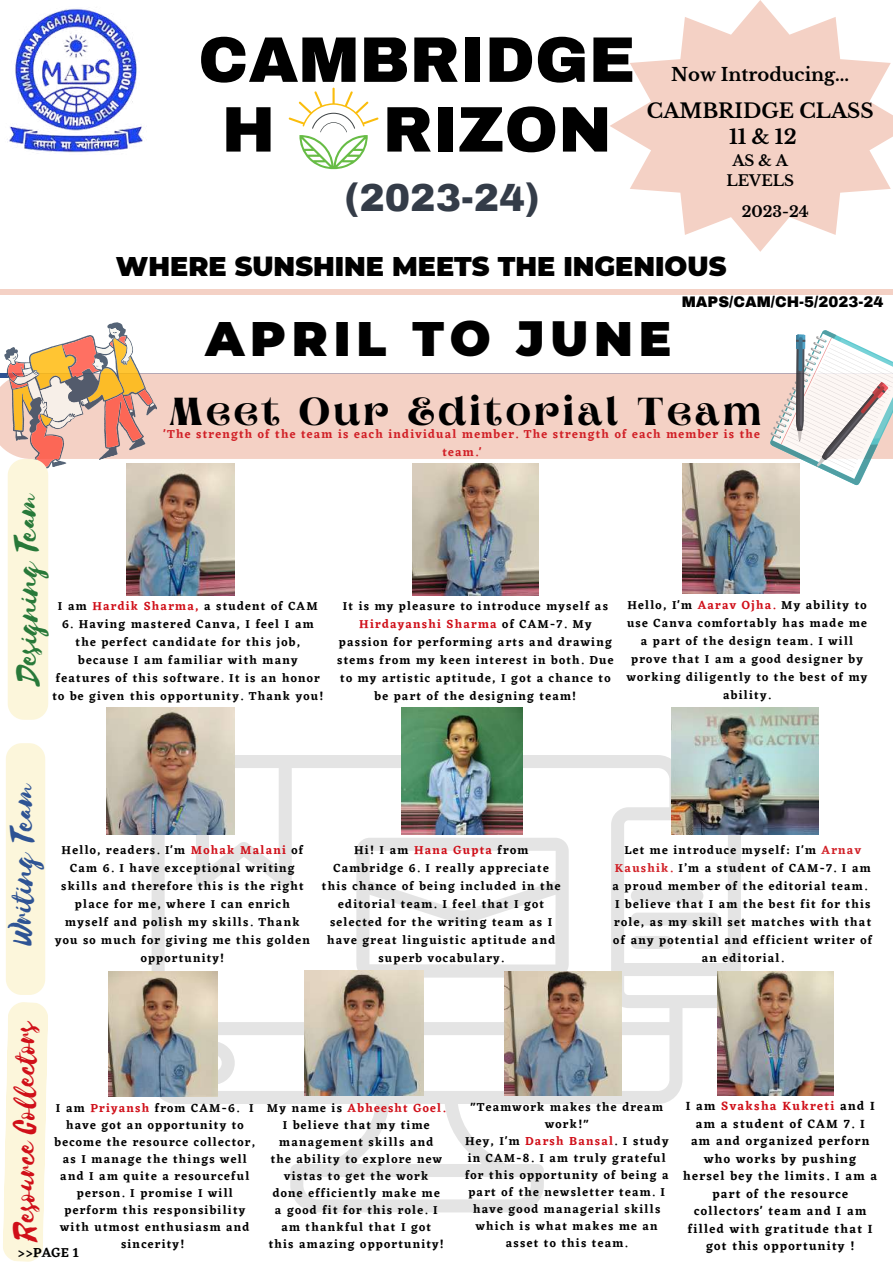
<style>
.page{position:relative;width:893px;height:1264px;background:#fff}
.page>*{position:absolute;margin:0;border:0;box-sizing:border-box;transform-origin:0 0}
.t1{font:900 64.5px/69.8px "Archivo";color:#000}
.t2{font:900 48.3px "Montserrat";letter-spacing:.12em;color:#000}
.t3{font:600 39px "Aprila";letter-spacing:.1em;color:#000}
.t4{font:900 38.1px "Archivo";color:#343c48}
.t5{font:35.85px "Selima";color:#287939}
.t6{font:35.85px "Selima";color:#2e5394}
.t7{font:34.65px "Selima";color:#d00f19}
.t8{font:900 27px "Montserrat";color:#000}
.t9{font:700 19.95px/27px "Libre Baskerville";color:#000;text-align:center}
.t10{font:700 18px "Libre Baskerville";color:#000}
.t11{font:900 15px "Archivo";color:#000}
.t12{font:700 15px/20.2px "Libre Baskerville";color:#000;text-align:center}
.t13{font:600 13.5px "Eczar";color:#000}
.t14{font:600 12.3px/17.5px "Eczar";letter-spacing:.1em;color:#000;text-align:center}
.t15{font:600 12px/18px "Eczar";letter-spacing:.1em;color:#000;text-align:center}
.t16{font:600 12px/18px "Eczar";letter-spacing:.1em;color:#d11f26;text-align:center}
.s1{color:#d00f19}
.s2{color:#d11f26}
</style>
<div class="page">
<hr style="left:0;top:290px;width:892px;height:4px;background:#f4d1c5">
<img style="left:7px;top:8px;width:137px;height:145px">
<svg style="left:610px;top:0;width:282px;height:252px;fill:#f4d1c5"></svg>
<svg style="left:288px;top:88px;width:90px;height:82px"></svg>
<div style="left:167px;top:373px;width:578px;height:86px;background:#f4d1c5"></div>
<svg style="left:151px;top:755px;width:589px;height:457px"></svg>
<svg style="left:217px;top:1041px;width:18px;height:43px"></svg>
<svg style="left:745px;top:330px;width:147px;height:174px"></svg>
<svg style="left:0;top:322px;width:167px;height:397px"></svg>
<div style="left:6px;top:743px;width:39px;height:251px;background:#fcf6db"></div>
<svg style="left:3px;top:1002px;width:45px;height:260px;background:#fcf7df"></svg>
<img style="left:412px;top:464px;width:126px;height:131px">
<img style="left:106px;top:707px;width:128px;height:127px">
<img style="left:671px;top:707px;width:147px;height:127px">
<img style="left:304px;top:970px;width:120px;height:125px">
<img style="left:108px;top:971px;width:109px;height:125px">
<img style="left:504px;top:971px;width:117px;height:124px">
<img style="left:717px;top:971px;width:116px;height:124px">
<img style="left:401px;top:707px;width:121px;height:127px">
<img style="left:127px;top:464px;width:108px;height:131px">
<img style="left:682px;top:464px;width:117px;height:129px">
<h1 class="t1" style="left:221px;top:25px;width:415px;text-indent:-23px">CAMBRIDGE<br>H</h1>
<h1 class="t1" style="left:382px;top:95px;width:231px">RIZON</h1>
<h3 class="t4" style="left:344px;top:177px;width:196px">(2023-24)</h3>
<h3 class="t10" style="left:671px;top:64px;width:180px">Now Introducing...</h3>
<h3 class="t9" style="left:647px;top:97px;width:228px">CAMBRIDGE CLASS<br>11 &amp; 12</h3>
<p class="t12" style="left:726px;top:150px;width:69px">AS&amp;A<br>LEVELS</p>
<p class="t12" style="left:741px;top:202px;width:68px">2023-24</p>
<h3 class="t8" style="left:116px;top:250px;width:612px">WHERE SUNSHINE MEETS THE INGENIOUS</h3>
<h2 class="t2" style="left:205px;top:310px;width:467px">APRIL TO JUNE</h2>
<p class="t11" style="left:681px;top:294px;width:203px">MAPS/CAM/CH-5/2023-24</p>
<h3 class="t3" style="left:169px;top:396px;width:593px">Meet Our Editorial Team</h3>
<p class="t16" style="left:164px;top:424px;width:597px">'The strength of the team is each individual member. The strength of each member is the team.'</p>
<h3 class="t5" style="left:8px;top:684px;width:193px;rotate:-90deg">Designing Team</h3>
<p class="t15" style="left:58px;top:596px;width:261px">I am <span class="s1">Hardik Sharma,</span> a student of CAM</p>
<p class="t15" style="left:52px;top:614px;width:272px">6. Having mastered Canva, I feel I am the perfect candidate for this job, because I am familiar with many features of this software. It is an honor to be given this opportunity. Thank you!</p>
<p class="t15" style="left:337px;top:596px;width:278px">It is my pleasure to introduce myself as <span class="s1">Hirdayanshi Sharma</span> of CAM-7. My passion for performing arts and drawing stems from my keen interest in both. Due to my artistic aptitude, I got a chance to be part of the designing team!</p>
<p class="t15" style="left:626px;top:596px;width:242px">Hello, I'm <span class="s1">Aarav Ojha.</span> My ability to use Canva comfortably has made me a part of the design team. I will prove that I am a good designer by working diligently to the best of my ability.</p>
<h3 class="t6" style="left:2px;top:944px;width:162px;rotate:-89deg">Writing Team</h3>
<p class="t15" style="left:55px;top:841px;width:256px">Hello, readers. I'm <span class="s1">Mohak Malani</span> of<br>Cam 6. I have exceptional writing skills and therefore this is the right place for me, where I can enrich myself and polish my skills. Thank you so much for giving me this golden opportunity!</p>
<p class="t15" style="left:612px;top:840px;width:261px">Let me introduce myself: I'm <span class="s2">Arnav Kaushik.</span> I’m a student of CAM-7. I am a proud member of the editorial team.<br>I believe that I am the best fit for this role, as my skill set matches with that of any potential and efficient writer of an editorial.</p>
<p class="t15" style="left:322px;top:841px;width:240px">Hi! I am <span class="s1">Hana Gupta</span> from<br>Cambridge 6. I really appreciate this chance of being included in the editorial team. I feel that I got selected for the writing team as I have great linguistic aptitude and superb vocabulary.</p>
<h3 class="t7" style="left:6px;top:1240px;width:223px;rotate:-90deg">Resource Collectors</h3>
<p class="t15" style="left:54px;top:1099px;width:202px;line-height:17px">I am <span class="s1">Priyansh</span> from CAM-6. I have got an opportunity to become the resource collector, as I manage the things well and I am quite a resourceful person. I promise I will perform this responsibility with utmost enthusiasm and sincerity!</p>
<p class="t13" style="left:18px;top:1244px;width:62px">&gt;&gt;PAGE 1</p>
<p class="t15" style="left:267px;top:1099px;width:180px;line-height:17px">My name is <span class="s1">Abheesht Goel.<br></span>I believe that my time management skills and<br>the ability to explore new vistas to get the work<br>done efficiently make me<br>a good fit for this role. I am thankful that I got<br>this amazing opportunity!</p>
<p class="t15" style="left:465px;top:1098px;width:205px;line-height:17px">"Teamwork makes the dream work!"<br>Hey, I'm <span class="s1">Darsh Bansal</span>. I study in CAM-8. I am truly grateful for this opportunity of being a part of the newsletter team. I have good managerial skills which is what makes me an asset to this team.</p>
<p class="t14" style="left:683px;top:1097px;width:195px">I am <span class="s1">Svaksha Kukreti</span> and I am a student of CAM 7. I<br>am and organized perforn who works by pushing hersel bey the limits. I am a part of the resource collectors' team and I am filled with gratitude that I got this opportunity !</p>
</div>
